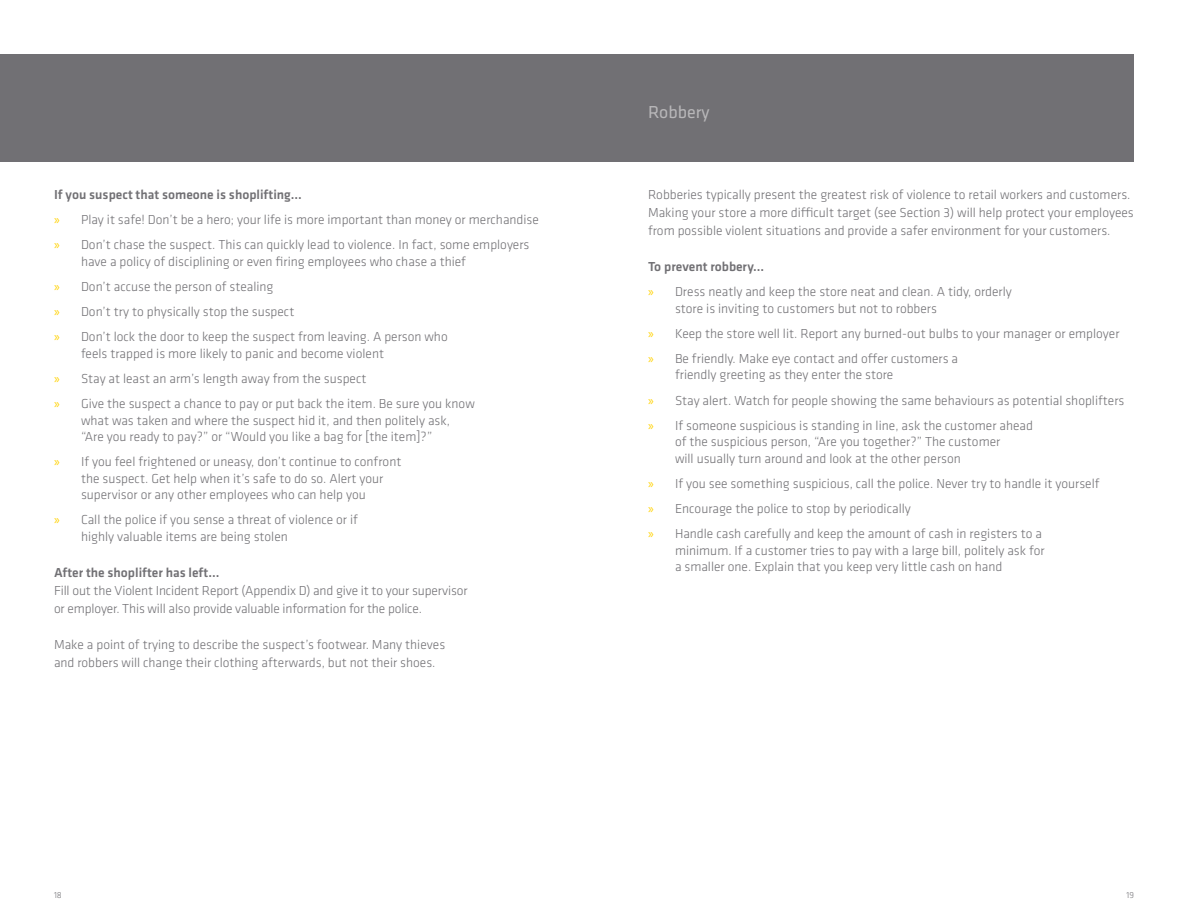
<style>
.page{position:relative;width:1188px;height:918px;background:#fff}
.page>*{position:absolute;margin:0;border:0;box-sizing:border-box;transform-origin:0 0}
.t1{font:18px "Klavika";color:#b8b7b9}
.t2{font:300 13.5px/25.2px "Klavika";color:#717074}
.t3{font:500 13.5px "Klavika";color:#717074}
.t4{font:300 9px "Klavika";color:#717074}
.s1{font-weight:500}
.s2{font-family:"Myriad Pro";font-weight:400;color:#ffd200}
</style>
<div class="page">
<div style="left:0;top:54px;width:594px;height:108px;background:#717074"></div>
<div style="left:594px;top:54px;width:540px;height:108px;background:#717074"></div>
<p class="t2" style="left:54px;top:182px;width:486px"><span class="s1">If you suspect that someone is shoplifting...<br></span><span class="s2">»</span> Play it safe! Don’t be a hero; your life is more important than money or merchandise <span class="s2">»</span> Don’t chase the suspect. This can quickly lead to violence. In fact, some employers</p>
<p class="t2" style="left:54px;top:249px;width:414px;text-indent:27px">have a policy of disciplining or even firing employees who chase a thief <span class="s2">»</span> Don’t accuse the person of stealing<br><span class="s2">»</span> Don’t try to physically stop the suspect<br><span class="s2">»</span> Don’t lock the door to keep the suspect from leaving. A person who</p>
<p class="t2" style="left:54px;top:341px;width:422px;text-indent:27px">feels trapped is more likely to panic and become violent<br><span class="s2">»</span> Stay at least an arm’s length away from the suspect<br><span class="s2">»</span> Give the suspect a chance to pay or put back the item. Be sure you know</p>
<p class="t2" style="left:81px;top:412px;width:371px;line-height:16.5px">what was taken and where the suspect hid it, and then politely ask, “Are you ready to pay?” or “Would you like a bag for [the item]?”</p>
<p class="t2" style="left:81px;top:453px;width:322px;line-height:16.5px;text-indent:-27px"><span class="s2">»</span> If you feel frightened or uneasy, don’t continue to confront the suspect. Get help when it’s safe to do so. Alert your supervisor or any other employees who can help you</p>
<p class="t2" style="left:81px;top:511px;width:278px;line-height:16.5px;text-indent:-27px"><span class="s2">»</span> Call the police if you sense a threat of violence or if highly valuable items are being stolen</p>
<p class="t3" style="left:54px;top:563px;width:167px">After the shoplifter has left...</p>
<p class="t2" style="left:54px;top:581px;width:415px;line-height:18px">Fill out the Violent Incident Report (Appendix D) and give it to your supervisor or employer. This will also provide valuable information for the police.</p>
<p class="t2" style="left:54px;top:635px;width:393px;line-height:18px">Make a point of trying to describe the suspect’s footwear. Many thieves and robbers will change their clothing afterwards, but not their shoes.</p>
<h1 class="t1" style="left:648px;top:100px;width:63px">Robbery</h1>
<p class="t2" style="left:648px;top:185px;width:487px;line-height:18px">Robberies typically present the greatest risk of violence to retail workers and customers.<br>Making your store a more difficult target (see Section 3) will help protect your employees from possible violent situations and provide a safer environment for your customers.</p>
<p class="t2" style="left:648px;top:254px;width:365px"><span class="s1">To prevent robbery...<br></span><span class="s2">»</span> Dress neatly and keep the store neat and clean. A tidy, orderly</p>
<p class="t2" style="left:648px;top:295px;width:473px;text-indent:27px">store is inviting to customers but not to robbers<br><span class="s2">»</span> Keep the store well lit. Report any burned-out bulbs to your manager or employer <span class="s2">»</span> Be friendly. Make eye contact and offer customers a</p>
<p class="t2" style="left:648px;top:362px;width:478px;text-indent:27px">friendly greeting as they enter the store<br><span class="s2">»</span> Stay alert. Watch for people showing the same behaviours as potential shoplifters <span class="s2">»</span> If someone suspicious is standing in line, ask the customer ahead</p>
<p class="t2" style="left:675px;top:433px;width:327px;line-height:16.5px">of the suspicious person, “Are you together?” The customer will usually turn around and look at the other person</p>
<p class="t2" style="left:648px;top:471px;width:453px"><span class="s2">»</span> If you see something suspicious, call the police. Never try to handle it yourself <span class="s2">»</span> Encourage the police to stop by periodically<br><span class="s2">»</span> Handle cash carefully and keep the amount of cash in registers to a</p>
<p class="t2" style="left:675px;top:542px;width:371px;line-height:16.5px">minimum. If a customer tries to pay with a large bill, politely ask for a smaller one. Explain that you keep very little cash on hand</p>
<p class="t4" style="left:54px;top:889px;width:9px">18</p>
<p class="t4" style="left:1126px;top:889px;width:9px">19</p>
</div>
